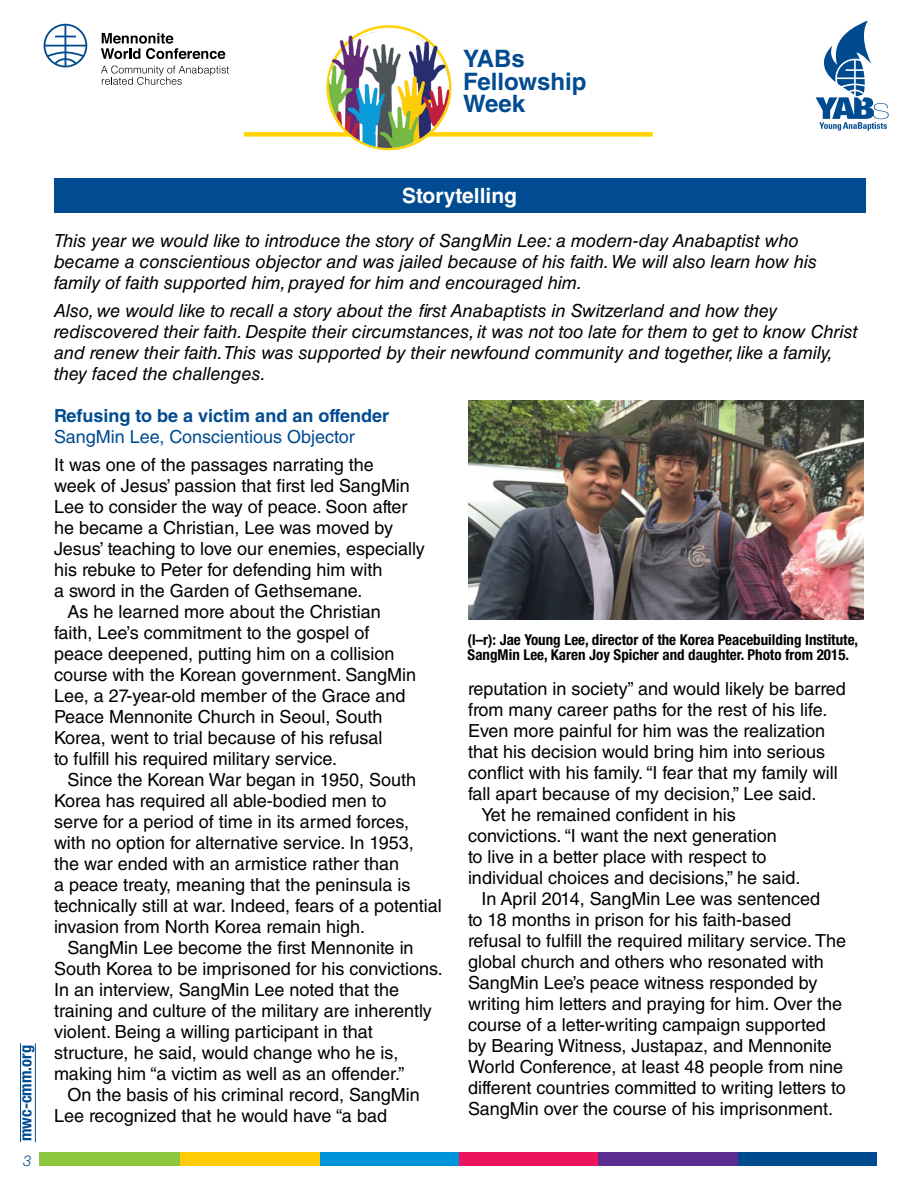
<style>
.page{position:relative;width:918px;height:1188px;background:#fff}
.page>*{position:absolute;margin:0;border:0;box-sizing:border-box;transform-origin:0 0}
.t1{font:700 24px/22.5px "Helvetica LT Std";color:#004b91}
.t2{font:700 21px "Helvetica LT Std";color:#fff}
.t3{font:18px "Helvetica LT Std";color:#000}
.t4{font:italic 18px/21px "Helvetica LT Std";color:#000}
.t5{font:700 18px "Helvetica LT Std";color:#004b91}
.t6{font:18px "Helvetica LT Std";color:#004b91}
.t7{font:700 condensed 16.5px "Helvetica Neue LT Std";color:#004b91}
.t8{font:700 condensed 15px/15px "Helvetica Neue LT Std";color:#000}
.t9{font:italic 300 15px "Helvetica Neue LT Std";color:#004b91}
</style>
<div class="page">
<div style="left:244px;top:132px;width:409px;height:5px;background:#ffd200"></div>
<img style="left:325px;top:28px;width:125px;height:121px">
<div style="left:736px;top:1153px;width:141px;height:13px;background:#004a8f"></div>
<div style="left:597px;top:1153px;width:141px;height:13px;background:#5c2d91"></div>
<div style="left:458px;top:1153px;width:140px;height:13px;background:#ed145b"></div>
<div style="left:318px;top:1153px;width:141px;height:13px;background:#0095da"></div>
<div style="left:179px;top:1153px;width:140px;height:13px;background:#ffcb05"></div>
<div style="left:39px;top:1153px;width:141px;height:13px;background:#8dc63f"></div>
<svg style="left:101px;top:33px;width:124px;height:26px"></svg>
<svg style="left:101px;top:66px;width:128px;height:19px"></svg>
<svg style="left:44px;top:24px;width:43px;height:43px"></svg>
<svg style="left:816px;top:22px;width:73px;height:109px"></svg>
<hr style="left:20px;top:1043px;width:1px;height:99px;background:#004b91">
<hr style="left:35px;top:1043px;width:1px;height:99px;background:#004b91">
<div style="left:54px;top:178px;width:811px;height:35px;background:#004b91"></div>
<img style="left:468px;top:400px;width:395px;height:219px">
<h1 class="t1" style="left:463px;top:47px;width:125px">YABs<br>Fellowship<br>Week</h1>
<p class="t7" style="left:16px;top:1141px;width:98px;rotate:-90deg">mwc-cmm.org</p>
<p class="t9" style="left:23px;top:1151px;width:10px">3</p>
<p class="t2" style="left:402px;top:183px;width:116px">Storytelling</p>
<p class="t4" style="left:54px;top:230px;width:765px">This year we would like to introduce the story of SangMin Lee: a modern-day Anabaptist who became a conscientious objector and was jailed because of his faith. We will also learn how his family of faith supported him, prayed for him and encouraged him.</p>
<p class="t4" style="left:54px;top:300px;width:805px">Also, we would like to recall a story about the first Anabaptists in Switzerland and how they rediscovered their faith. Despite their circumstances, it was not too late for them to get to know Christ and renew their faith.This was supported by their newfound community and together, like a family, they faced the challenges.</p>
<p class="t5" style="left:54px;top:405px;width:337px">Refusing to be a victim and an offender</p>
<p class="t6" style="left:54px;top:426px;width:302px">SangMin Lee, Conscientious Objector</p>
<p class="t3" style="left:54px;top:454px;width:321px">It was one of the passages narrating the</p>
<p class="t3" style="left:54px;top:475px;width:358px">week of Jesus’ passion that first led SangMin</p>
<p class="t3" style="left:54px;top:496px;width:355px">Lee to consider the way of peace. Soon after</p>
<p class="t3" style="left:54px;top:517px;width:341px">he became a Christian, Lee was moved by</p>
<p class="t3" style="left:54px;top:538px;width:372px">Jesus’ teaching to love our enemies, especially</p>
<p class="t3" style="left:54px;top:559px;width:330px">his rebuke to Peter for defending him with</p>
<p class="t3" style="left:54px;top:580px;width:310px">a sword in the Garden of Gethsemane.</p>
<p class="t3" style="left:68px;top:601px;width:315px">As he learned more about the Christian</p>
<p class="t3" style="left:54px;top:622px;width:317px">faith, Lee’s commitment to the gospel of</p>
<p class="t3" style="left:54px;top:643px;width:342px">peace deepened, putting him on a collision</p>
<p class="t3" style="left:54px;top:664px;width:364px">course with the Korean government. SangMin</p>
<p class="t3" style="left:54px;top:685px;width:353px">Lee, a 27-year-old member of the Grace and</p>
<p class="t3" style="left:54px;top:706px;width:330px">Peace Mennonite Church in Seoul, South</p>
<p class="t3" style="left:54px;top:727px;width:330px">Korea, went to trial because of his refusal</p>
<p class="t3" style="left:54px;top:748px;width:285px">to fulfill his required military service.</p>
<p class="t3" style="left:68px;top:769px;width:350px">Since the Korean War began in 1950, South</p>
<p class="t3" style="left:54px;top:790px;width:334px">Korea has required all able-bodied men to</p>
<p class="t3" style="left:54px;top:811px;width:357px">serve for a period of time in its armed forces,</p>
<p class="t3" style="left:54px;top:832px;width:361px">with no option for alternative service. In 1953,</p>
<p class="t3" style="left:54px;top:853px;width:347px">the war ended with an armistice rather than</p>
<p class="t3" style="left:54px;top:874px;width:358px">a peace treaty, meaning that the peninsula is</p>
<p class="t3" style="left:54px;top:895px;width:389px">technically still at war. Indeed, fears of a potential</p>
<p class="t3" style="left:54px;top:916px;width:313px">invasion from North Korea remain high.</p>
<p class="t3" style="left:68px;top:937px;width:348px">SangMin Lee become the first Mennonite in</p>
<p class="t3" style="left:54px;top:958px;width:390px">South Korea to be imprisoned for his convictions.</p>
<p class="t3" style="left:54px;top:979px;width:347px">In an interview, SangMin Lee noted that the</p>
<p class="t3" style="left:54px;top:1000px;width:379px">training and culture of the military are inherently</p>
<p class="t3" style="left:54px;top:1021px;width:320px">violent. Being a willing participant in that</p>
<p class="t3" style="left:54px;top:1042px;width:346px">structure, he said, would change who he is,</p>
<p class="t3" style="left:54px;top:1063px;width:352px">making him “a victim as well as an offender.”</p>
<p class="t3" style="left:68px;top:1084px;width:354px">On the basis of his criminal record, SangMin</p>
<p class="t3" style="left:54px;top:1105px;width:335px">Lee recognized that he would have “a bad</p>
<p class="t8" style="left:468px;top:632px;width:392px">(l–r): Jae Young Lee, director of the Korea Peacebuilding Institute,<br>SangMin Lee, Karen Joy Spicher and daughter. Photo from 2015.</p>
<p class="t3" style="left:468px;top:679px;width:379px">reputation in society” and would likely be barred</p>
<p class="t3" style="left:468px;top:700px;width:361px">from many career paths for the rest of his life.</p>
<p class="t3" style="left:468px;top:721px;width:359px">Even more painful for him was the realization</p>
<p class="t3" style="left:468px;top:742px;width:359px">that his decision would bring him into serious</p>
<p class="t3" style="left:468px;top:763px;width:371px">conflict with his family. “I fear that my family will</p>
<p class="t3" style="left:468px;top:784px;width:350px">fall apart because of my decision,” Lee said.</p>
<p class="t3" style="left:482px;top:805px;width:256px">Yet he remained confident in his</p>
<p class="t3" style="left:468px;top:826px;width:310px">convictions. “I want the next generation</p>
<p class="t3" style="left:468px;top:847px;width:300px">to live in a better place with respect to</p>
<p class="t3" style="left:468px;top:868px;width:334px">individual choices and decisions,” he said.</p>
<p class="t3" style="left:482px;top:889px;width:340px">In April 2014, SangMin Lee was sentenced</p>
<p class="t3" style="left:468px;top:910px;width:325px">to 18 months in prison for his faith-based</p>
<p class="t3" style="left:468px;top:931px;width:380px">refusal to fulfill the required military service. The</p>
<p class="t3" style="left:468px;top:952px;width:357px">global church and others who resonated with</p>
<p class="t3" style="left:468px;top:973px;width:351px">SangMin Lee’s peace witness responded by</p>
<p class="t3" style="left:468px;top:994px;width:376px">writing him letters and praying for him. Over the</p>
<p class="t3" style="left:468px;top:1015px;width:359px">course of a letter-writing campaign supported</p>
<p class="t3" style="left:468px;top:1036px;width:365px">by Bearing Witness, Justapaz, and Mennonite</p>
<p class="t3" style="left:468px;top:1057px;width:377px">World Conference, at least 48 people from nine</p>
<p class="t3" style="left:468px;top:1078px;width:379px">different countries committed to writing letters to</p>
<p class="t3" style="left:468px;top:1099px;width:367px">SangMin over the course of his imprisonment.</p>
</div>
